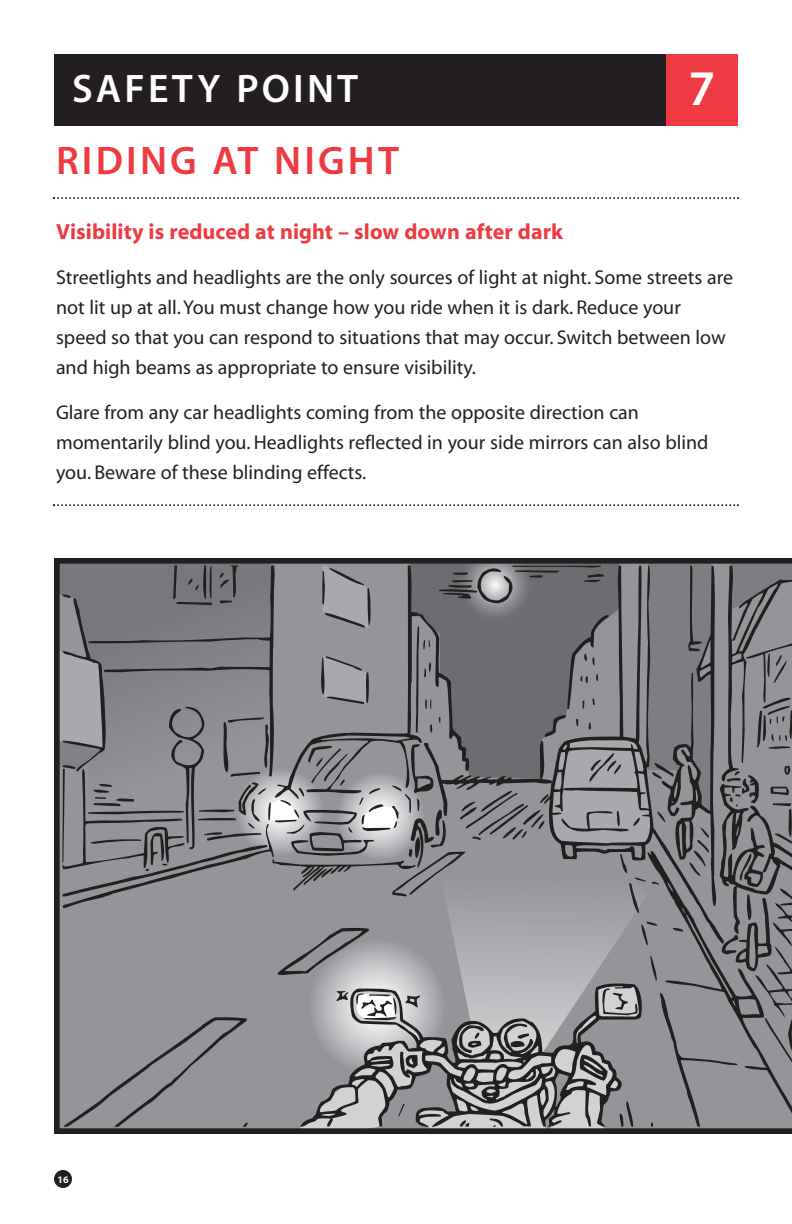
<style>
.page{position:relative;width:792px;height:1224px;background:#fff}
.page>*{position:absolute;margin:0;border:0;box-sizing:border-box;transform-origin:0 0}
.t1{font:600 50px "Myriad";color:#fff}
.t2{font:600 40px "Myriad";letter-spacing:.08em;color:#ee3a41}
.t3{font:600 40px "Myriad";letter-spacing:.08em;color:#fff}
.t4{font:700 22px "Myriad";letter-spacing:.005em;color:#ee3a41}
.t5{font:20px/30px "Myriad";color:#231f20}
.t6{font:700 10px "Myriad";color:#fff}
</style>
<div class="page">
<div style="left:54px;top:1170px;width:18px;height:18px;background:#231f20;border-radius:50%"></div>
<div style="left:54px;top:54px;width:612px;height:72px;background:#231f20"></div>
<div style="left:666px;top:54px;width:72px;height:72px;background:#ee3a41"></div>
<svg style="left:53px;top:197px;width:686px;height:2px"></svg>
<svg style="left:53px;top:504px;width:686px;height:2px"></svg>
<svg style="left:54px;top:558px;width:738px;height:576px"></svg>
<h2 class="t3" style="left:72px;top:74px;width:288px">SAFETY POINT</h2>
<h1 class="t1" style="left:689px;top:70px;width:28px">7</h1>
<h2 class="t2" style="left:56px;top:146px;width:345px">RIDING AT NIGHT</h2>
<p class="t4" style="left:56px;top:223px;width:509px">Visibility is reduced at night – slow down after dark</p>
<p class="t5" style="left:56px;top:264px;width:679px">Streetlights and headlights are the only sources of light at night. Some streets are not lit up at all. You must change how you ride when it is dark. Reduce your speed so that you can respond to situations that may occur. Switch between low and high beams as appropriate to ensure visibility.</p>
<p class="t5" style="left:56px;top:399px;width:654px">Glare from any car headlights coming from the opposite direction can momentarily blind you. Headlights reflected in your side mirrors can also blind you. Beware of these blinding effects.</p>
<p class="t6" style="left:57px;top:1175px;width:13px">16</p>
</div>
